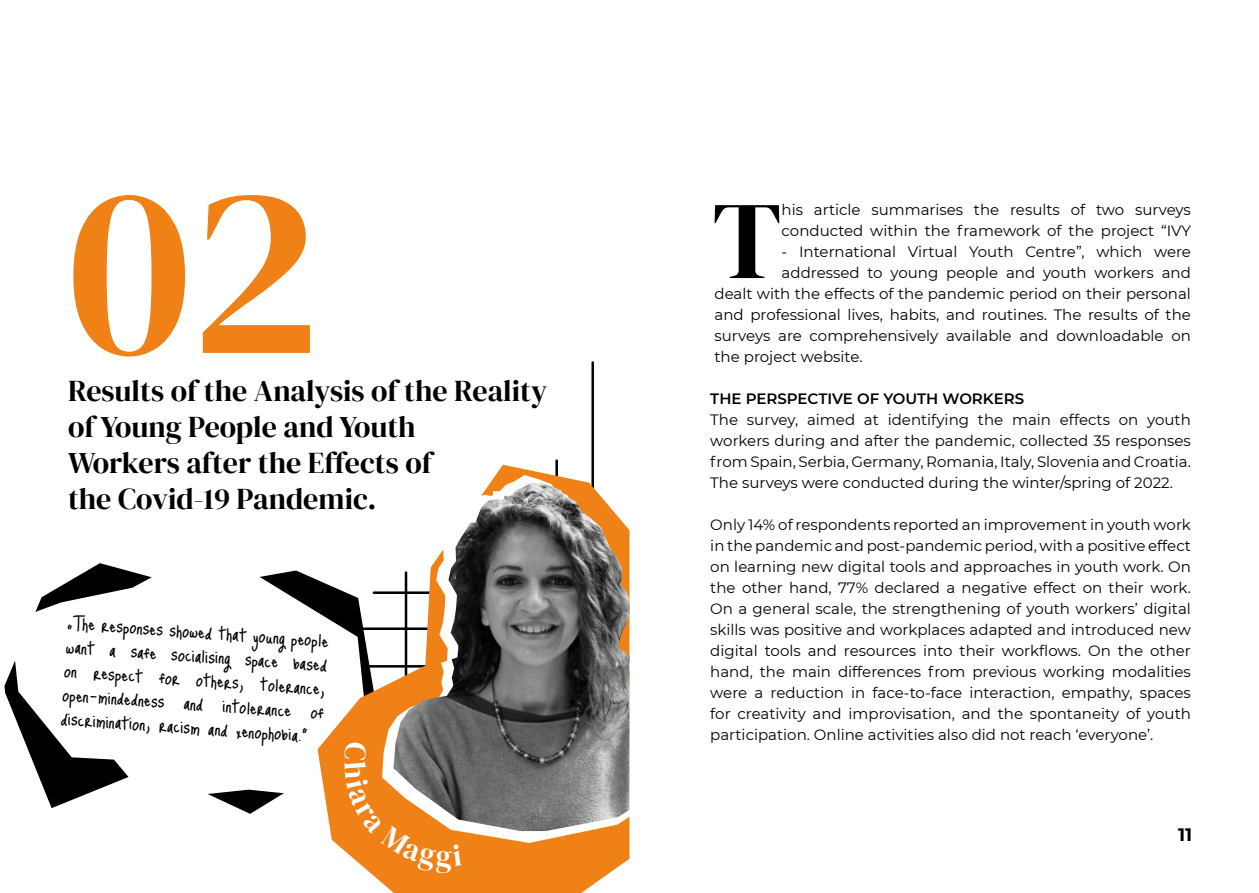
<style>
.page{position:relative;width:1259px;height:893px;background:#fff}
.page>*{position:absolute;margin:0;border:0;box-sizing:border-box;transform-origin:0 0}
.t1{font:243.3px "DM Serif Display";color:#ef8117}
.t2{font:110.4px "DM Serif Display";color:#000}
.t3{font:30px/36px "DM Serif Display";color:#000}
.t4{font:21.9px/24px "Just Me Again Down Here";color:#000;text-align:justify}
.t5{font:700 18px "Montserrat";color:#000}
.t6{font:15px/21px "Montserrat";color:#000;text-align:justify}
.t7{font:600 15px "Montserrat";color:#000}
</style>
<div class="page">
<hr style="left:555px;top:461px;width:3px;height:432px;background:#000">
<hr style="left:591px;top:362px;width:3px;height:491px;background:#000">
<svg style="left:4px;top:563px;width:269px;height:251px"></svg>
<svg style="left:11px;top:565px;width:306px;height:235px"></svg>
<svg style="left:317px;top:465px;width:312px;height:428px"></svg>
<img style="left:383px;top:475px;width:246px;height:367px">
<img style="left:393px;top:483px;width:236px;height:348px">
<svg style="left:344px;top:742px;width:118px;height:131px;background:#ce8844"></svg>
<h1 class="t1" style="left:68px;top:130px;width:253px">02</h1>
<h3 class="t3" style="left:68px;top:373px;width:481px">Results of the Analysis of the Reality</h3>
<h3 class="t3" style="left:68px;top:409px;width:365px">of Young People and Youth<br>Workers after the Effects of the Covid-19 Pandemic.</h3>
<h3 class="t4" style="left:69px;top:610px;width:263px;rotate:4deg">„The responses showed that young people want a safe socialising space based on respect for others, tolerance, open-mindedness and intolerance of discrimination, racism and xenophobia."</h3>
<h2 class="t2" style="left:712px;top:177px;width:71px">T</h2>
<p class="t6" style="left:781px;top:199px;width:411px">his article summarises the results of two surveys conducted within the framework of the project “IVY</p>
<p class="t6" style="left:781px;top:241px;width:411px">- International Virtual Youth Centre”, which were</p>
<p class="t6" style="left:781px;top:262px;width:411px">addressed to young people and youth workers and</p>
<p class="t6" style="left:714px;top:283px;width:478px">dealt with the effects of the pandemic period on their personal</p>
<p class="t6" style="left:714px;top:304px;width:478px">and professional lives, habits, and routines. The results of the</p>
<p class="t6" style="left:714px;top:325px;width:478px">surveys are comprehensively available and downloadable on</p>
<p class="t6" style="left:714px;top:346px;width:149px">the project website.</p>
<p class="t7" style="left:710px;top:388px;width:315px">THE PERSPECTIVE OF YOUTH WORKERS</p>
<p class="t6" style="left:710px;top:409px;width:482px">The survey, aimed at identifying the main effects on youth workers during and after the pandemic, collected 35 responses from Spain, Serbia, Germany, Romania, Italy, Slovenia and Croatia.<br>The surveys were conducted during the winter/spring of 2022.</p>
<p class="t6" style="left:710px;top:514px;width:482px">Only 14% of respondents reported an improvement in youth work in the pandemic and post-pandemic period, with a positive effect on learning new digital tools and approaches in youth work. On the other hand, 77% declared a negative effect on their work.<br>On a general scale, the strengthening of youth workers’ digital skills was positive and workplaces adapted and introduced new digital tools and resources into their workflows. On the other hand, the main differences from previous working modalities were a reduction in face-to-face interaction, empathy, spaces for creativity and improvisation, and the spontaneity of youth participation. Online activities also did not reach ‘everyone’.</p>
<p class="t5" style="left:1178px;top:821px;width:16px">11</p>
</div>
